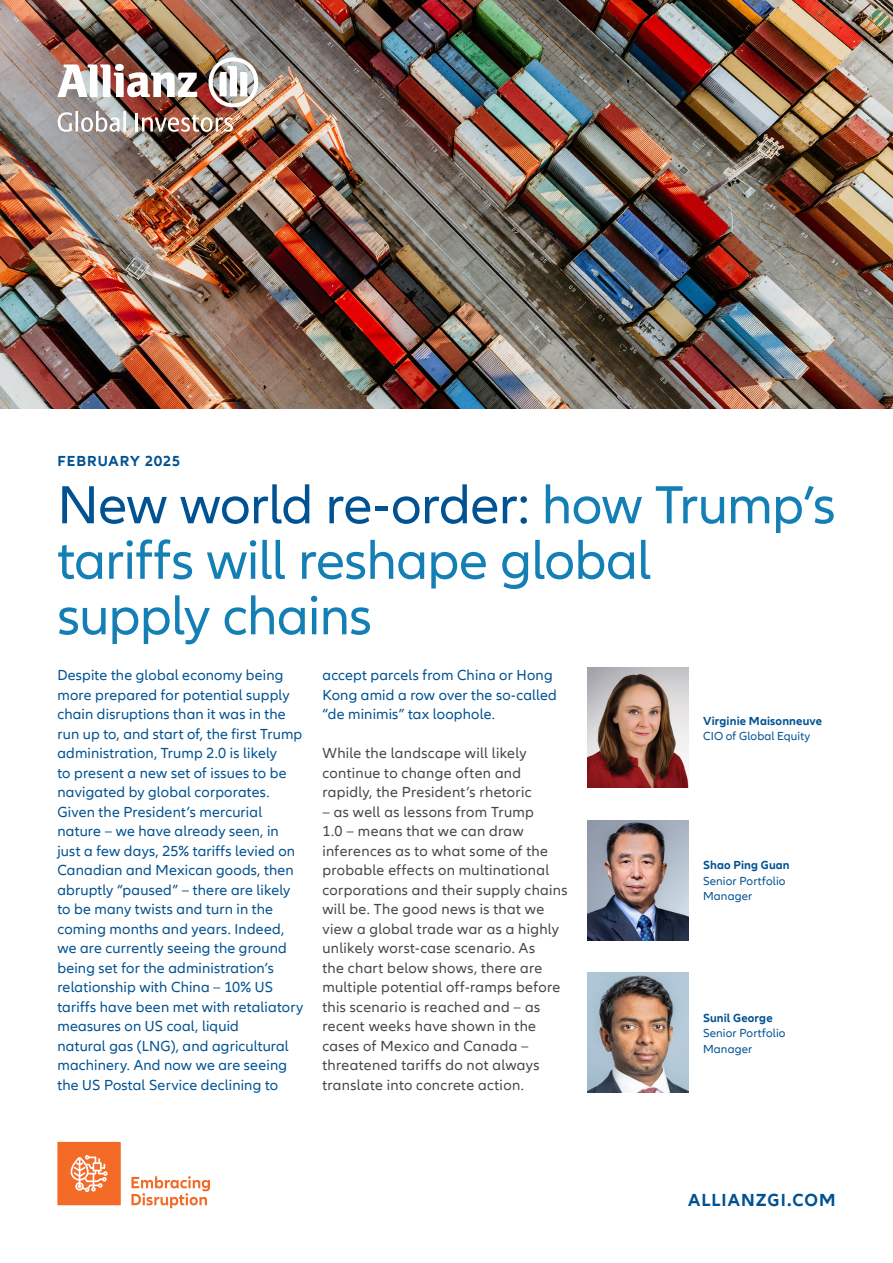
<style>
.page{position:relative;width:893px;height:1263px;background:#fff}
.page>*{position:absolute;margin:0;border:0;box-sizing:border-box;transform-origin:0 0}
.Headline{font:55.5px/55.5px "Allianz Neo";letter-spacing:-.015em;color:#147fb5}
.URL_connect{font:700 18px "Allianz Neo";letter-spacing:.06em;color:#015292}
.Headline_4{font:15px/19.5px "Allianz Neo";letter-spacing:.015em;color:#015292}
.Copy{font:15px/19.5px "Allianz Neo";letter-spacing:.025em;color:#454647}
.t1{font:700 15px "Allianz Neo";letter-spacing:.06em;color:#015292}
.Copy__small{font:12px/15.6px "Allianz Neo";letter-spacing:.01em;color:#015292}
.Copy__small-2{font:700 12px "Allianz Neo";letter-spacing:.015em;color:#015292}
.s1{color:#015292}
</style>
<div class="page">
<img style="left:0;top:0;width:893px;height:408px">
<img style="left:587px;top:973px;width:101px;height:120px">
<img style="left:587px;top:668px;width:101px;height:120px">
<img style="left:587px;top:820px;width:101px;height:120px">
<div style="left:57px;top:1142px;width:64px;height:63px;background:#f36b26"></div>
<svg style="left:71px;top:1155px;width:37px;height:37px"></svg>
<svg style="left:131px;top:1176px;width:79px;height:32px"></svg>
<img style="left:57px;top:64px;width:140px;height:33px">
<svg style="left:208px;top:57px;width:50px;height:50px"></svg>
<svg style="left:58px;top:112px;width:14px;height:20px"></svg>
<hr style="left:76px;top:111px;width:2px;height:21px;background:#fff">
<svg style="left:81px;top:111px;width:39px;height:21px"></svg>
<hr style="left:123px;top:111px;width:3px;height:21px;background:#fff">
<hr style="left:135px;top:113px;width:3px;height:19px;background:#fff">
<img style="left:142px;top:115px;width:91px;height:17px">
<p class="t1" style="left:57px;top:453px;width:124px">FEBRUARY 2025</p>
<p class="Headline" style="left:57px;top:478px;width:780px"><span class="s1">New world re-order:</span> how Trump’s tariffs will reshape global<br>supply chains</p>
<p class="Headline_4" style="left:57px;top:666px;width:248px">Despite the global economy being more prepared for potential supply chain disruptions than it was in the run up to, and start of, the first Trump administration, Trump 2.0 is likely<br>to present a new set of issues to be navigated by global corporates.<br>Given the President’s mercurial nature – we have already seen, in just a few days, 25% tariffs levied on Canadian and Mexican goods, then abruptly “paused” – there are likely to be many twists and turn in the coming months and years. Indeed, we are currently seeing the ground being set for the administration’s relationship with China – 10% US tariffs have been met with retaliatory measures on US coal, liquid<br>natural gas (LNG), and agricultural machinery. And now we are seeing the US Postal Service declining to</p>
<p class="Headline_4" style="left:322px;top:666px;width:236px">accept parcels from China or Hong<br>Kong amid a row over the so-called “de minimis” tax loophole.</p>
<p class="Copy__small-2" style="left:703px;top:713px;width:121px">Virginie Maisonneuve</p>
<p class="Copy__small" style="left:703px;top:729px;width:109px">CIO of Global Equity</p>
<p class="Copy" style="left:322px;top:744px;width:211px">While the landscape will likely continue to change often and rapidly, the President’s rhetoric</p>
<p class="Copy" style="left:322px;top:802px;width:247px">– as well as lessons from Trump<br>1.0 – means that we can draw inferences as to what some of the probable effects on multinational corporations and their supply chains will be. The good news is that we view a global trade war as a highly unlikely worst-case scenario. As<br>the chart below shows, there are multiple potential off-ramps before this scenario is reached and – as recent weeks have shown in the cases of Mexico and Canada – threatened tariffs do not always translate into concrete action.</p>
<p class="Copy__small-2" style="left:703px;top:858px;width:88px">Shao Ping Guan</p>
<p class="Copy__small" style="left:703px;top:873px;width:84px">Senior Portfolio<br>Manager</p>
<p class="Copy__small-2" style="left:703px;top:1011px;width:71px">Sunil George</p>
<p class="Copy__small" style="left:703px;top:1026px;width:84px">Senior Portfolio<br>Manager</p>
<p class="URL_connect" style="left:688px;top:1189px;width:149px">ALLIANZGI.COM</p>
</div>
